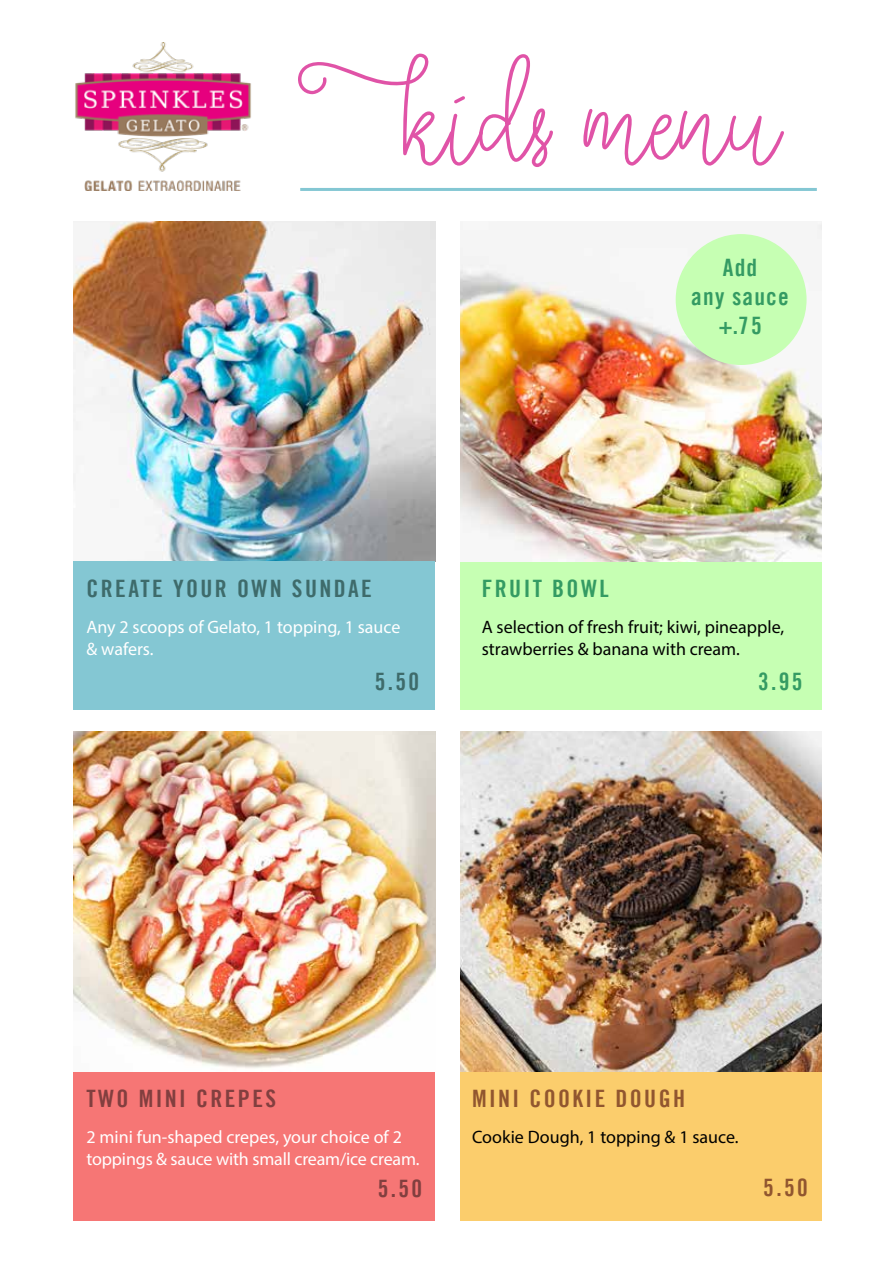
<style>
.page{position:relative;width:893px;height:1263px;background:#fff}
.page>*{position:absolute;margin:0;border:0;box-sizing:border-box;transform-origin:0 0}
.t1{font:172.5px "silverstar";color:#e053a7}
.t2{font:24px "Trade Gothic LT Bold Cond Twenty";letter-spacing:.1em;color:#3e6b6b}
.t3{font:24px "Trade Gothic LT Bold Cond Twenty";letter-spacing:.1em;color:#91562f}
.t4{font:24px "Trade Gothic LT Bold Cond Twenty";letter-spacing:.1em;color:#823f3f}
.t5{font:24px/28.8px "Trade Gothic LT Bold Cond Twenty";letter-spacing:.05em;color:#349b63;text-align:center}
.t6{font:24px "Trade Gothic LT Bold Cond Twenty";letter-spacing:.1em;color:#349b63}
.t7{font:18px/21.6px "Myriad Pro";color:#fff}
.t8{font:18px/21.6px "Myriad Pro";color:#000}
</style>
<div class="page">
<div style="left:460px;top:1072px;width:361px;height:148px;background:#fbcd6c"></div>
<img style="left:460px;top:732px;width:361px;height:340px">
<div style="left:74px;top:1072px;width:361px;height:148px;background:#f67675"></div>
<img style="left:74px;top:732px;width:361px;height:337px">
<div style="left:460px;top:561px;width:361px;height:149px;background:#c6ffb3"></div>
<img style="left:460px;top:223px;width:361px;height:338px">
<div style="left:676px;top:234px;width:130px;height:131px;background:#c6ffb3;border-radius:50%"></div>
<img style="left:74px;top:221px;width:361px;height:340px">
<div style="left:74px;top:561px;width:361px;height:149px;background:#84c7d3"></div>
<img style="left:75px;top:42px;width:176px;height:149px">
<hr style="left:302px;top:188px;width:513px;height:3px;background:#84c7d3">
<h1 class="t1" style="left:298px;top:-13px;width:486px">Kids menu</h1>
<h2 class="t5" style="left:691px;top:253px;width:99px">Add<br>any sauce +.75</h2>
<h2 class="t2" style="left:86px;top:574px;width:287px">CREATE YOUR OWN SUNDAE</h2>
<h2 class="t6" style="left:482px;top:574px;width:128px">FRUIT BOWL</h2>
<p class="t7" style="left:86px;top:616px;width:316px">Any 2 scoops of Gelato, 1 topping, 1 sauce &amp; wafers.</p>
<p class="t8" style="left:482px;top:616px;width:304px">A selection of fresh fruit; kiwi, pineapple, strawberries &amp; banana with cream.</p>
<h2 class="t2" style="left:375px;top:667px;width:46px">5.50</h2>
<h2 class="t6" style="left:758px;top:667px;width:46px">3.95</h2>
<h2 class="t4" style="left:86px;top:1084px;width:191px">TWO MINI CREPES</h2>
<h2 class="t3" style="left:472px;top:1084px;width:215px">MINI COOKIE DOUGH</h2>
<p class="t7" style="left:86px;top:1126px;width:335px">2 mini fun-shaped crepes, your choice of 2 toppings &amp; sauce with small cream/ice cream.</p>
<p class="t8" style="left:472px;top:1126px;width:268px">Cookie Dough, 1 topping &amp; 1 sauce.</p>
<h2 class="t4" style="left:378px;top:1174px;width:46px">5.50</h2>
<h2 class="t3" style="left:763px;top:1172px;width:46px">5.50</h2>
</div>
